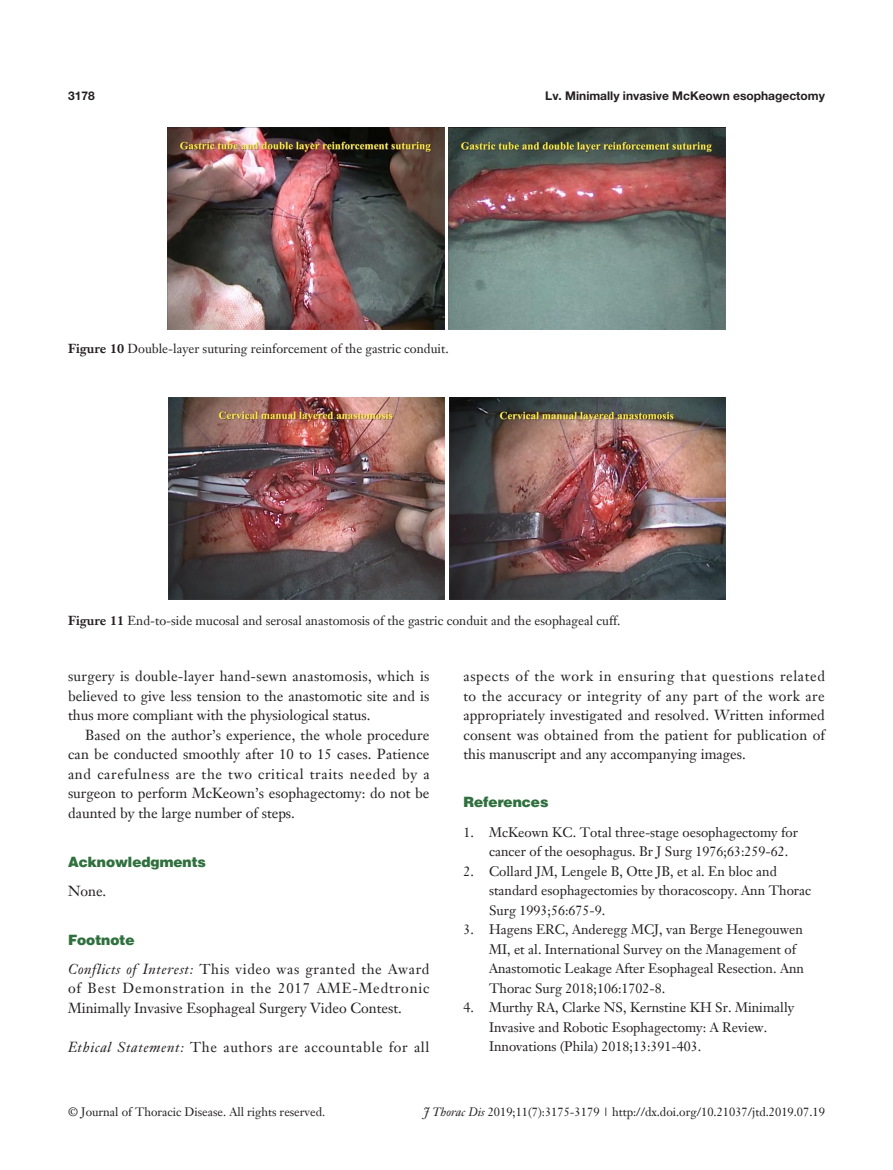
<style>
.page{position:relative;width:893px;height:1170px;background:#fff}
.page>*{position:absolute;margin:0;border:0;box-sizing:border-box;transform-origin:0 0}
.t1{font:14.25px/19.5px "Janson Text LT";color:#231f20;text-align:justify}
.t2{font:14.25px "Janson Text LT";letter-spacing:.045em;color:#231f20}
.t3{font:900 14.25px "Helvetica";color:#30703e}
.t4{font:13.5px/19.5px "Janson Text LT";color:#231f20}
.t5{font:12.75px "Janson Text LT";color:#231f20}
.t6{font:12px "Janson Text LT";color:#231f20}
.t7{font:700 12px "Helvetica Neue LT Pro";color:#231f20}
.s1{font-weight:700}
.s2{font-style:italic}
</style>
<div class="page">
<img style="left:168px;top:128px;width:276px;height:201px">
<img style="left:449px;top:128px;width:276px;height:201px">
<img style="left:168px;top:398px;width:277px;height:201px">
<img style="left:449px;top:398px;width:276px;height:201px">
<p class="t7" style="left:68px;top:88px;width:28px">3178</p>
<p class="t7" style="left:545px;top:88px;width:281px">Lv. Minimally invasive McKeown esophagectomy</p>
<p class="t5" style="left:68px;top:341px;width:382px"><span class="s1">Figure 10</span> Double-layer suturing reinforcement of the gastric conduit.</p>
<p class="t5" style="left:68px;top:612px;width:554px"><span class="s1">Figure 11</span> End-to-side mucosal and serosal anastomosis of the gastric conduit and the esophageal cuff.</p>
<p class="t1" style="left:68px;top:666px;width:363px">surgery is double-layer hand-sewn anastomosis, which is believed to give less tension to the anastomotic site and is thus more compliant with the physiological status.</p>
<p class="t1" style="left:68px;top:725px;width:363px;text-indent:17px">Based on the author’s experience, the whole procedure can be conducted smoothly after 10 to 15 cases. Patience and carefulness are the two critical traits needed by a surgeon to perform McKeown’s esophagectomy: do not be daunted by the large number of steps.</p>
<p class="t3" style="left:68px;top:852px;width:140px">Acknowledgments</p>
<p class="t1" style="left:68px;top:881px;width:40px">None.</p>
<p class="t3" style="left:68px;top:930px;width:68px">Footnote</p>
<p class="t1" style="left:68px;top:959px;width:363px"><span class="s2">Conflicts of Interest:</span> This video was granted the Award of Best Demonstration in the 2017 AME-Medtronic Minimally Invasive Esophageal Surgery Video Contest.</p>
<p class="t2" style="left:68px;top:1037px;width:363px"><span class="s2">Ethical Statement:</span> The authors are accountable for all</p>
<p class="t1" style="left:463px;top:666px;width:363px">aspects of the work in ensuring that questions related to the accuracy or integrity of any part of the work are appropriately investigated and resolved. Written informed consent was obtained from the patient for publication of this manuscript and any accompanying images.</p>
<p class="t3" style="left:463px;top:793px;width:86px">References</p>
<p class="t4" style="left:489px;top:822px;width:310px;text-indent:-26px">1. McKeown KC. Total three-stage oesophagectomy for cancer of the oesophagus. Br J Surg 1976;63:259-62.</p>
<p class="t4" style="left:489px;top:861px;width:324px;text-indent:-26px">2. Collard JM, Lengele B, Otte JB, et al. En bloc and standard esophagectomies by thoracoscopy. Ann Thorac<br>Surg 1993;56:675-9.</p>
<p class="t4" style="left:489px;top:919px;width:316px;text-indent:-26px">3. Hagens ERC, Anderegg MCJ, van Berge Henegouwen MI, et al. International Survey on the Management of Anastomotic Leakage After Esophageal Resection. Ann Thorac Surg 2018;106:1702-8.</p>
<p class="t4" style="left:489px;top:997px;width:307px;text-indent:-26px">4. Murthy RA, Clarke NS, Kernstine KH Sr. Minimally<br>Invasive and Robotic Esophagectomy: A Review.<br>Innovations (Phila) 2018;13:391-403.</p>
<p class="t6" style="left:68px;top:1104px;width:259px">© Journal of Thoracic Disease. All rights reserved.</p>
<p class="t6" style="left:423px;top:1104px;width:403px"><span class="s2">J Thorac Dis</span> 2019;11(7):3175-3179 | http://dx.doi.org/10.21037/jtd.2019.07.19</p>
</div>
